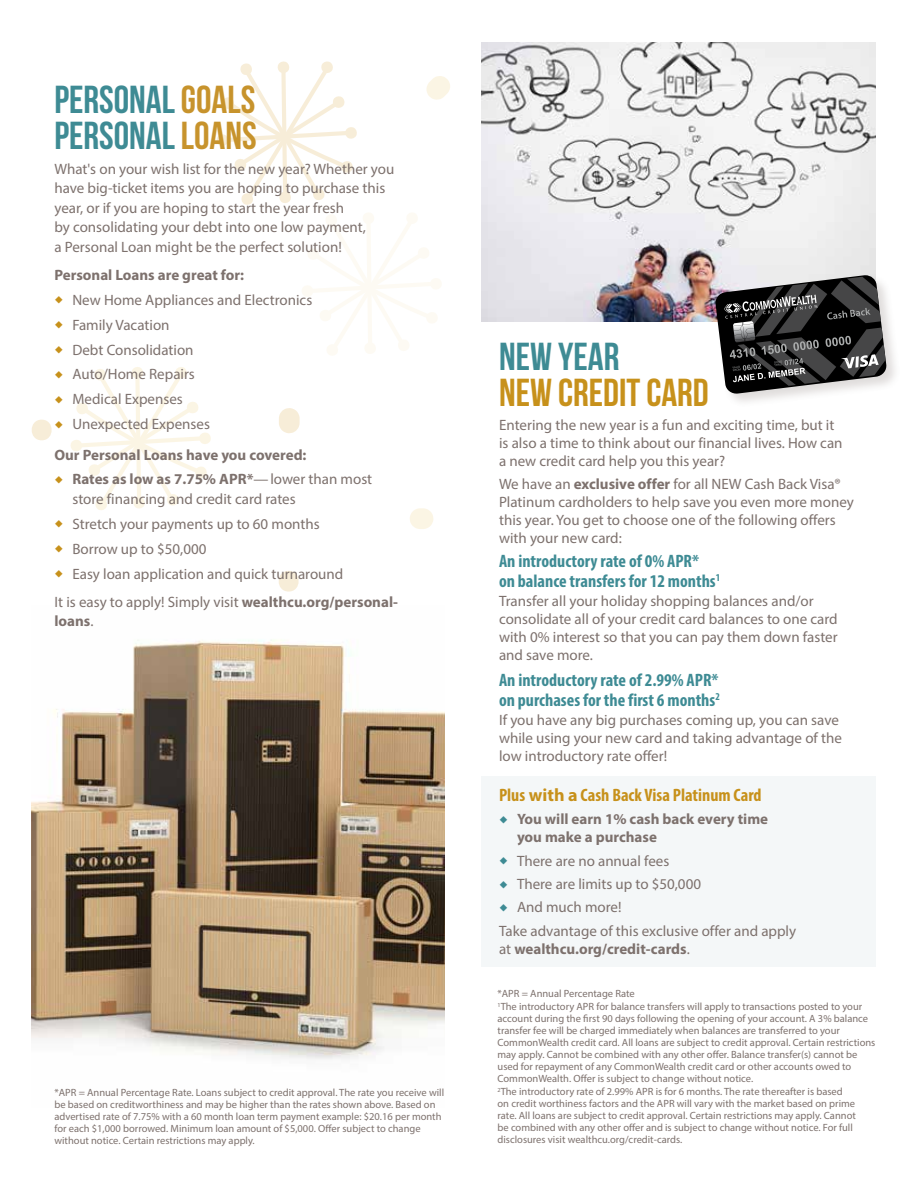
<style>
.page{position:relative;width:918px;height:1188px;background:#fff}
.page>*{position:absolute;margin:0;border:0;box-sizing:border-box;transform-origin:0 0}
.t1{font:39px/36px "Bebas Neue";color:#3e8b94}
.t2{font:39px "Bebas Neue";color:#c7911b}
.t3{font:700 condensed 18px/19.5px "Myriad Pro";color:#3e8b94}
.t4{font:700 condensed 18px "Myriad Pro";color:#c7911b}
.t5{font:15px/18px "Myriad Pro";color:#7d716d}
.t6{font:700 15px/30.3px "Myriad Pro";color:#7d716d}
.t7{font:10.5px/12px "Myriad Pro";color:#7d716d}
.s1{color:#c7932c}
.s2{color:#c7911b}
.s3{font-weight:400}
.s4{font-weight:700}
.s5{font-stretch:normal}
.s6{color:#3e8b94}
</style>
<div class="page">
<div style="left:481px;top:776px;width:395px;height:190px;background:#f4f7f8"></div>
<img style="left:481px;top:42px;width:395px;height:280px">
<img style="left:32px;top:640px;width:413px;height:419px">
<svg style="left:302px;top:213px;width:139px;height:142px"></svg>
<svg style="left:216px;top:61px;width:141px;height:144px"></svg>
<svg style="left:70px;top:367px;width:141px;height:143px"></svg>
<svg style="left:32px;top:420px;width:20px;height:20px"></svg>
<svg style="left:410px;top:508px;width:23px;height:21px"></svg>
<svg style="left:279px;top:571px;width:20px;height:21px"></svg>
<svg style="left:426px;top:76px;width:24px;height:24px"></svg>
<svg style="left:279px;top:408px;width:21px;height:25px"></svg>
<div style="left:715px;top:274px;width:186px;height:134px;background:#7d716d;opacity:.24"></div>
<svg style="left:715px;top:275px;width:172px;height:119px;background:#545455"></svg>
<h1 class="t1" style="left:54px;top:81px;width:204px">PERSONAL <span class="s1">GOALS<br></span>PERSONAL <span class="s1">LOANS</span></h1>
<p class="t5" style="left:54px;top:159px;width:341px;line-height:19.5px">What's on your wish list for the new year? Whether you have big-ticket items you are hoping to purchase this year, or if you are hoping to start the year fresh<br>by consolidating your debt into one low payment,<br>a Personal Loan might be the perfect solution!</p>
<p class="t6" style="left:54px;top:259px;width:191px">Personal Loans are great for:</p>
<p class="t5" style="left:54px;top:290px;width:259px"><span class="s2">◆</span> New Home Appliances and Electronics</p>
<p class="t5" style="left:54px;top:315px;width:117px"><span class="s2">◆</span> Family Vacation</p>
<p class="t5" style="left:54px;top:340px;width:141px"><span class="s2">◆</span> Debt Consolidation</p>
<p class="t5" style="left:54px;top:365px;width:142px"><span class="s2">◆</span> Auto/Home Repairs</p>
<p class="t5" style="left:54px;top:390px;width:130px"><span class="s2">◆</span> Medical Expenses</p>
<p class="t6" style="left:54px;top:409px;width:254px"><span class="s2">◆</span> <span class="s3">Unexpected Expenses<br></span>Our Personal Loans have you covered:</p>
<p class="t5" style="left:72px;top:469px;width:301px;line-height:19.5px;text-indent:-18px"><span class="s2">◆</span> <span class="s4">Rates as low as 7.75% APR*</span>—lower than most store financing and credit card rates</p>
<p class="t5" style="left:54px;top:515px;width:267px"><span class="s2">◆</span> Stretch your payments up to 60 months</p>
<p class="t5" style="left:54px;top:539px;width:154px"><span class="s2">◆</span> Borrow up to $50,000</p>
<p class="t5" style="left:54px;top:559px;width:345px;line-height:28.2px"><span class="s2">◆</span> Easy loan application and quick turnaround<br>It is easy to apply! Simply visit <span class="s4">wealthcu.org/personal-</span></p>
<p class="t6" style="left:54px;top:606px;width:41px">loans<span class="s3">.</span></p>
<p class="t7" style="left:54px;top:1086px;width:391px">*APR = Annual Percentage Rate. Loans subject to credit approval. The rate you receive will be based on creditworthiness and may be higher than the rates shown above. Based on advertised rate of 7.75% with a 60 month loan term payment example: $20.16 per month for each $1,000 borrowed. Minimum loan amount of $5,000. Offer subject to change without notice. Certain restrictions may apply.</p>
<h1 class="t1" style="left:499px;top:338px;width:122px">NEW YEAR</h1>
<h1 class="t2" style="left:499px;top:371px;width:211px">NEW CREDIT CARD</h1>
<p class="t5" style="left:499px;top:415px;width:345px">Entering the new year is a fun and exciting time, but it is also a time to think about our financial lives. How can a new credit card help you this year?</p>
<p class="t5" style="left:499px;top:475px;width:356px">We have an <span class="s4">exclusive offer</span> for all NEW Cash Back Visa® Platinum cardholders to help save you even more money this year. You get to choose one of the following offers with your new card:</p>
<p class="t3" style="left:499px;top:551px;width:223px">An introductory rate of 0% APR*<br>on balance transfers for 12 months<sup>1</sup></p>
<p class="t5" style="left:499px;top:592px;width:340px">Transfer all your holiday shopping balances and/or consolidate all of your credit card balances to one card with 0% interest so that you can pay them down faster and save more.</p>
<p class="t3" style="left:499px;top:670px;width:222px">An introductory rate of 2.99% APR* on purchases for the first 6 months<sup>2</sup></p>
<p class="t5" style="left:499px;top:711px;width:344px">If you have any big purchases coming up, you can save while using your new card and taking advantage of the low introductory rate offer!</p>
<p class="t4" style="left:499px;top:784px;width:264px">Plus <span class="s5">with a</span> Cash Back Visa Platinum Card</p>
<p class="t6" style="left:517px;top:810px;width:253px;line-height:18px;text-indent:-18px"><span class="s6">◆</span> You will earn 1% cash back every time you make a purchase</p>
<p class="t5" style="left:499px;top:851px;width:172px"><span class="s6">◆</span> There are no annual fees</p>
<p class="t5" style="left:499px;top:875px;width:204px"><span class="s6">◆</span> There are limits up to $50,000</p>
<p class="t5" style="left:499px;top:895px;width:299px;line-height:23.4px"><span class="s6">◆</span> And much more!<br>Take advantage of this exclusive offer and apply</p>
<p class="t6" style="left:499px;top:933px;width:192px"><span class="s3">at</span> wealthcu.org/credit-cards<span class="s3">.</span></p>
<p class="t7" style="left:498px;top:987px;width:366px;line-height:13px">*APR = Annual Percentage Rate<br><sup>1</sup>The introductory APR for balance transfers will apply to transactions posted to your</p>
<p class="t7" style="left:498px;top:1013px;width:379px">account during the first 90 days following the opening of your account. A 3% balance transfer fee will be charged immediately when balances are transferred to your CommonWealth credit card. All loans are subject to credit approval. Certain restrictions may apply. Cannot be combined with any other offer. Balance transfer(s) cannot be used for repayment of any CommonWealth credit card or other accounts owed to CommonWealth. Offer is subject to change without notice.</p>
<p class="t7" style="left:498px;top:1086px;width:360px"><sup>2</sup>The introductory rate of 2.99% APR is for 6 months. The rate thereafter is based on credit worthiness factors and the APR will vary with the market based on prime rate. All loans are subject to credit approval. Certain restrictions may apply. Cannot be combined with any other offer and is subject to change without notice. For full disclosures visit wealthcu.org/credit-cards.</p>
</div>
